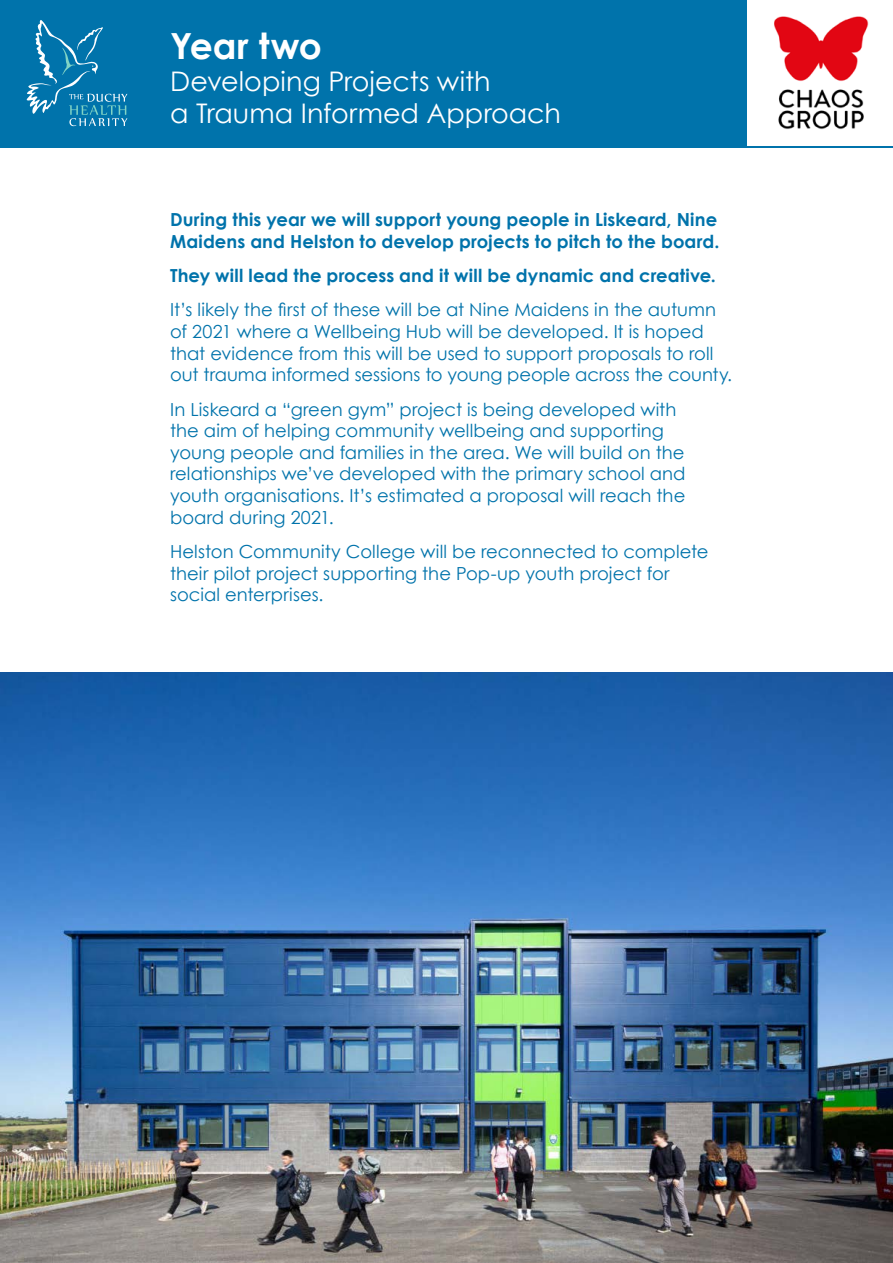
<style>
.page{position:relative;width:893px;height:1263px;background:#fff}
.page>*{position:absolute;margin:0;border:0;box-sizing:border-box;transform-origin:0 0}
.t1{font:700 36px "Century Gothic";letter-spacing:-.005em;color:#fff}
.t2{font:27px/32.4px "Century Gothic";color:#fff}
.t3{font:18px/21.6px "Century Gothic";letter-spacing:.005em;color:#0073ab}
.t4{font:700 18px/21.6px "Century Gothic";letter-spacing:.005em;color:#0073ab}
</style>
<div class="page">
<div style="left:0;top:0;width:893px;height:148px;background:#0073ab"></div>
<svg style="left:26px;top:20px;width:101px;height:106px"></svg>
<img style="left:747px;top:0;width:146px;height:145px">
<img style="left:0;top:673px;width:893px;height:590px">
<p class="t1" style="left:170px;top:23px;width:153px">Year two</p>
<p class="t2" style="left:170px;top:65px;width:392px">Developing Projects with<br>a Trauma Informed Approach</p>
<p class="t4" style="left:170px;top:208px;width:551px">During this year we will support young people in Liskeard, Nine<br>Maidens and Helston to develop projects to pitch to the board.</p>
<p class="t4" style="left:170px;top:264px;width:547px">They will lead the process and it will be dynamic and creative.</p>
<p class="t3" style="left:170px;top:299px;width:564px">It’s likely the first of these will be at Nine Maidens in the autumn of 2021 where a Wellbeing Hub will be developed. It is hoped that evidence from this will be used to support proposals to roll out trauma informed sessions to young people across the county.</p>
<p class="t3" style="left:170px;top:398px;width:517px">In Liskeard a “green gym” project is being developed with the aim of helping community wellbeing and supporting young people and families in the area. We will build on the relationships we’ve developed with the primary school and youth organisations. It’s estimated a proposal will reach the board during 2021.</p>
<p class="t3" style="left:170px;top:540px;width:540px">Helston Community College will be reconnected to complete their pilot project supporting the Pop-up youth project for social enterprises.</p>
</div>
